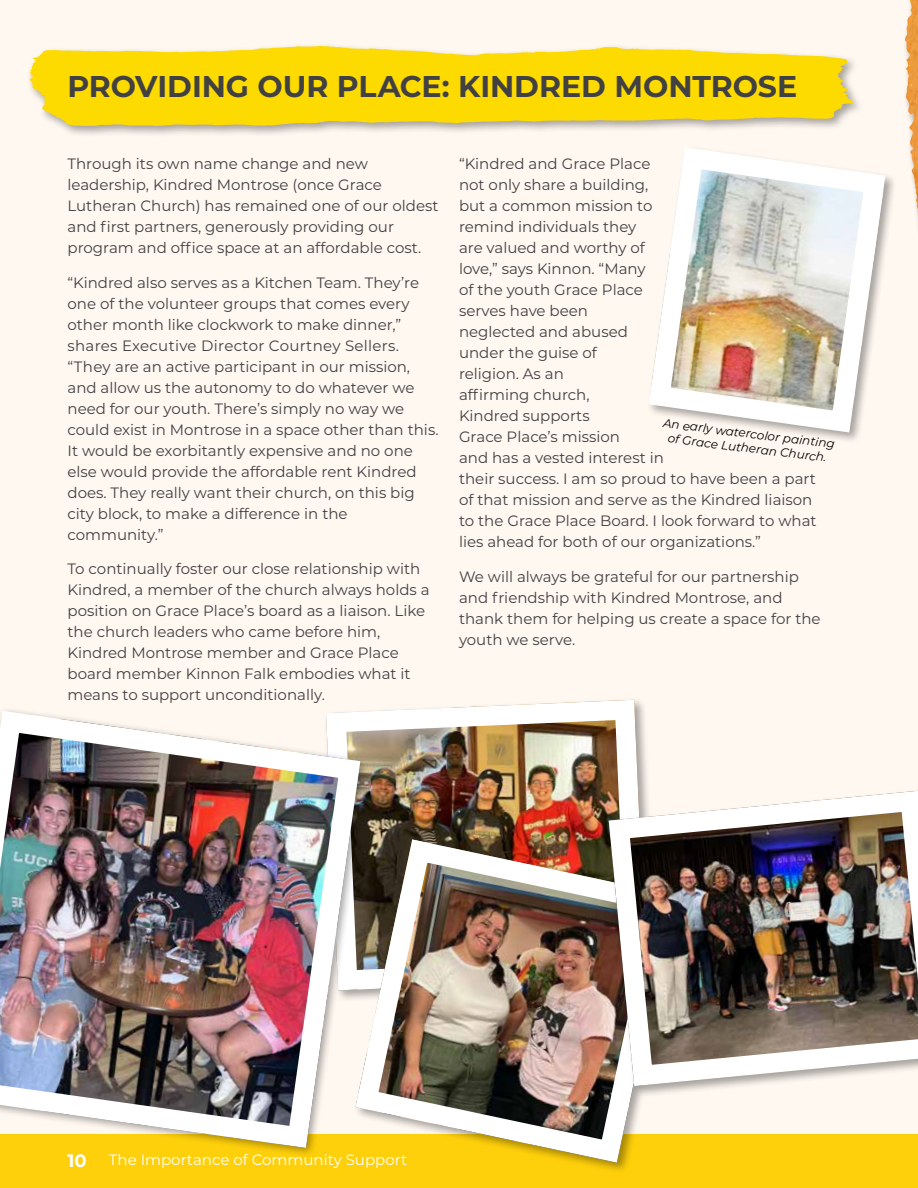
<style>
.page{position:relative;width:918px;height:1188px;background:#fff}
.page>*{position:absolute;margin:0;border:0;box-sizing:border-box;transform-origin:0 0}
.t1{font:700 30px "Montserrat";letter-spacing:-.005em;color:#414042}
.t2{font:15px/21px "Montserrat";color:#414042}
.t3{font:15px "Montserrat";color:#fff}
.t4{font:italic 12px/14.4px "Montserrat";color:#000;text-align:center}
.s1{font-weight:700;font-size:18px}
</style>
<div class="page">
<div style="left:0;top:0;width:918px;height:1144px;background:#fff8f1"></div>
<div style="left:0;top:1134px;width:918px;height:54px;background:#fecf0b"></div>
<img style="left:370px;top:721px;width:255px;height:117px">
<div style="left:326px;top:700px;width:320px;height:290px;border:20px solid #fff;border-radius:12px"></div>
<div style="left:353px;top:838px;width:332px;height:336px;background:#000;opacity:.35"></div>
<img style="left:355px;top:840px;width:319px;height:323px">
<div style="left:357px;top:841px;width:315px;height:320px;border:20px solid #fff;border-radius:52px"></div>
<div style="left:27px;top:43px;width:837px;height:95px;background:#000;opacity:.35"></div>
<svg style="left:29px;top:46px;width:825px;height:80px;background:#f9da1e"></svg>
<img style="left:598px;top:780px;width:320px;height:317px">
<img style="left:638px;top:136px;width:256px;height:304px">
<div style="left:0;top:706px;width:370px;height:452px;background:#000;opacity:.35"></div>
<img style="left:0;top:712px;width:359px;height:435px">
<img style="left:905px;top:0;width:13px;height:210px">
<h1 class="t1" style="left:68px;top:64px;width:731px">PROVIDING OUR PLACE: KINDRED MONTROSE</h1>
<p class="t2" style="left:68px;top:153px;width:372px">Through its own name change and new leadership, Kindred Montrose (once Grace Lutheran Church) has remained one of our oldest and first partners, generously providing our program and office space at an affordable cost.</p>
<p class="t2" style="left:68px;top:271px;width:373px">“Kindred also serves as a Kitchen Team. They’re one of the volunteer groups that comes every other month like clockwork to make dinner,” shares Executive Director Courtney Sellers. “They are an active participant in our mission, and allow us the autonomy to do whatever we need for our youth. There’s simply no way we could exist in Montrose in a space other than this.<br>It would be exorbitantly expensive and no one else would provide the affordable rent Kindred does. They really want their church, on this big city block, to make a difference in the community.”</p>
<p class="t2" style="left:68px;top:558px;width:364px">To continually foster our close relationship with Kindred, a member of the church always holds a position on Grace Place’s board as a liaison. Like the church leaders who came before him, Kindred Montrose member and Grace Place board member Kinnon Falk embodies what it means to support unconditionally.</p>
<p class="t2" style="left:459px;top:153px;width:359px">“Kindred and Grace Place<br>not only share a building,<br>but a common mission to<br>remind individuals they<br>are valued and worthy of<br>love,” says Kinnon. “Many<br>of the youth Grace Place<br>serves have been<br>neglected and abused<br>under the guise of<br>religion. As an<br>affirming church,<br>Kindred supports<br>Grace Place’s mission<br>and has a vested interest in<br>their success. I am so proud to have been a part of that mission and serve as the Kindred liaison to the Grace Place Board. I look forward to what lies ahead for both of our organizations.”</p>
<p class="t2" style="left:459px;top:565px;width:363px">We will always be grateful for our partnership and friendship with Kindred Montrose, and thank them for helping us create a space for the youth we serve.</p>
<p class="t4" style="left:664px;top:415px;width:174px;rotate:7deg">An early watercolor painting of Grace Lutheran Church.</p>
<p class="t3" style="left:68px;top:1150px;width:341px"><span class="s1">10</span> The Importance of Community Support</p>
</div>
